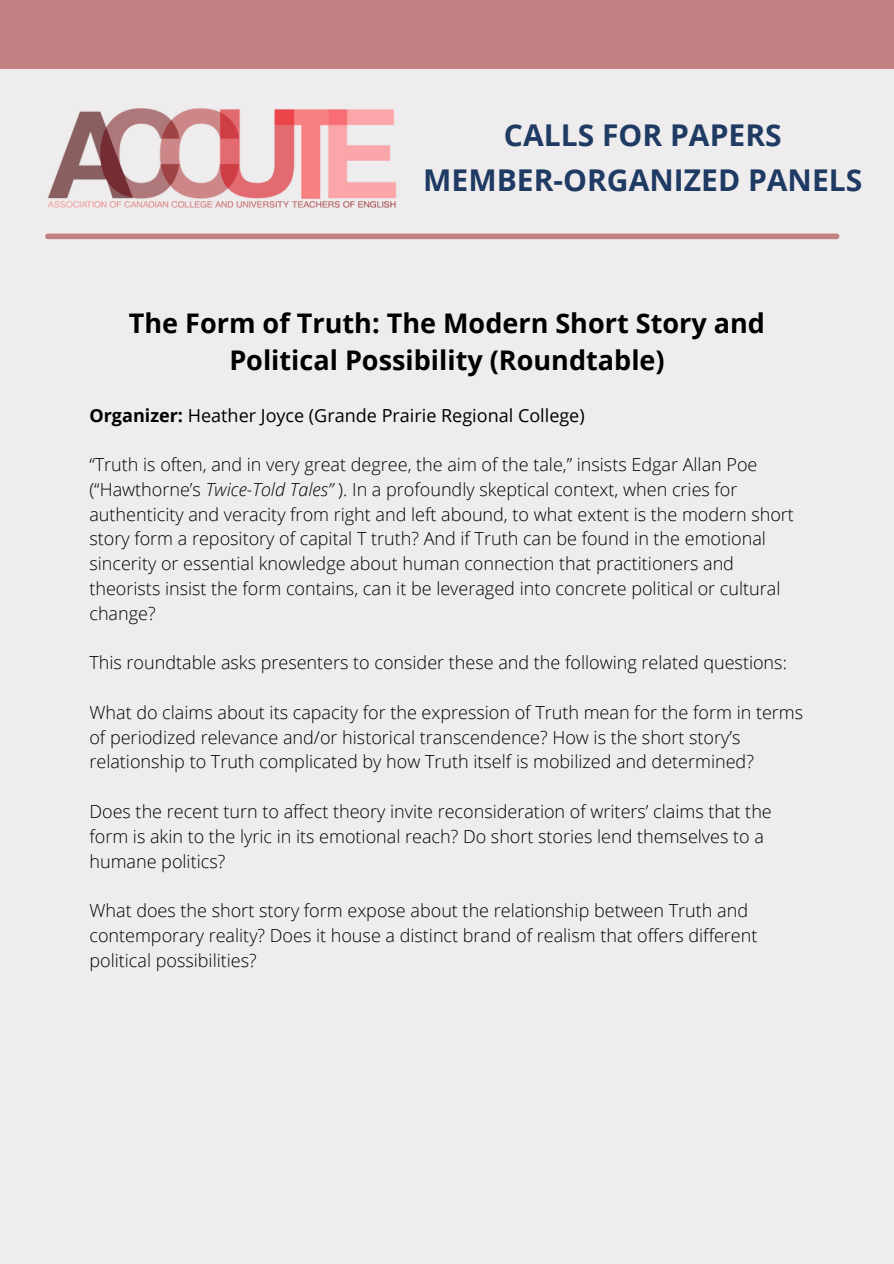
<style>
.page{position:relative;width:894px;height:1264px;background:#fff}
.page>*{position:absolute;margin:0;border:0;box-sizing:border-box;transform-origin:0 0}
.t1{font:700 30px "Open Sans";color:#1f3b64}
.t2{font:700 27px/37.2px "Open Sans";color:#000;text-align:center}
.t3{font:300 18px/24.8px "Open Sans";color:#000}
.t4{font:18px "Open Sans";color:#000}
.s1{font-weight:700}
.s2{font-style:italic}
</style>
<div class="page">
<div style="left:0;top:0;width:893px;height:1263px;background:#eeeced"></div>
<div style="left:0;top:0;width:893px;height:69px;background:#c18182"></div>
<img style="left:48px;top:108px;width:349px;height:100px">
<div style="left:48px;top:233px;width:788px;height:6px;background:#c18182"></div>
<p class="t1" style="left:504px;top:114px;width:279px">CALLS FOR PAPERS</p>
<p class="t1" style="left:423px;top:159px;width:440px">MEMBER-ORGANIZED PANELS</p>
<p class="t2" style="left:129px;top:303px;width:637px">The Form of Truth: The Modern Short Story and<br>Political Possibility (Roundtable)</p>
<p class="t4" style="left:89px;top:402px;width:496px"><span class="s1">Organizer:</span> Heather Joyce (Grande Prairie Regional College)</p>
<p class="t3" style="left:89px;top:452px;width:705px">“Truth is often, and in very great degree, the aim of the tale,” insists Edgar Allan Poe (“Hawthorne’s <span class="s2">Twice-Told Tales”</span> ). In a profoundly skeptical context, when cries for authenticity and veracity from right and left abound, to what extent is the modern short story form a repository of capital T truth? And if Truth can be found in the emotional sincerity or essential knowledge about human connection that practitioners and theorists insist the form contains, can it be leveraged into concrete political or cultural change?</p>
<p class="t3" style="left:89px;top:650px;width:698px">This roundtable asks presenters to consider these and the following related questions:</p>
<p class="t3" style="left:89px;top:699px;width:715px">What do claims about its capacity for the expression of Truth mean for the form in terms of periodized relevance and/or historical transcendence? How is the short story’s relationship to Truth complicated by how Truth itself is mobilized and determined?</p>
<p class="t3" style="left:89px;top:798px;width:683px">Does the recent turn to affect theory invite reconsideration of writers’ claims that the form is akin to the lyric in its emotional reach? Do short stories lend themselves to a humane politics?</p>
<p class="t3" style="left:89px;top:897px;width:669px">What does the short story form expose about the relationship between Truth and contemporary reality? Does it house a distinct brand of realism that offers different political possibilities?</p>
</div>
